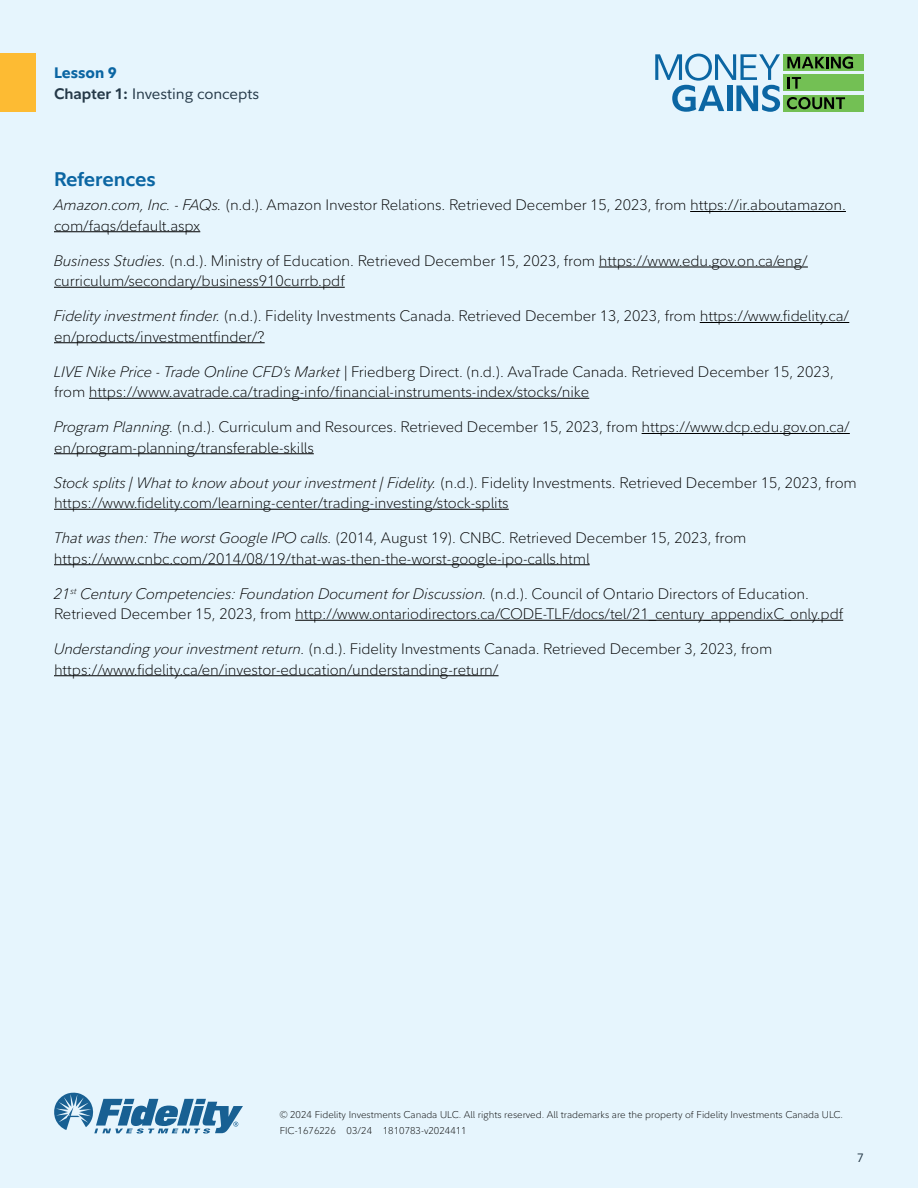
<style>
.page{position:relative;width:918px;height:1188px;background:#e6f5fd}
.page>*{position:absolute;margin:0;border:0;box-sizing:border-box;transform-origin:0 0}
.t1{font:700 19.5px "Fidelity Sans";letter-spacing:-.005em;color:#0b66a3}
.t2{font:300 15px/20.2px "Fidelity Sans";letter-spacing:-.005em;color:#000}
.t3{font:15px/21px "Fidelity Sans";color:#253948}
.t4{font:12px "Fidelity Sans";color:#253948}
.t5{font:300 9.75px/16.5px "Fidelity Sans";color:#000}
.s1{font-weight:800;color:#0b66a3}
.s2{font-weight:700}
.s3{font-style:italic}
</style>
<div class="page">
<div style="left:784px;top:54px;width:80px;height:16px;background:#73c054"></div>
<div style="left:784px;top:75px;width:80px;height:16px;background:#73c054"></div>
<div style="left:784px;top:95px;width:80px;height:16px;background:#73c054"></div>
<svg style="left:787px;top:56px;width:66px;height:13px"></svg>
<svg style="left:787px;top:77px;width:14px;height:12px"></svg>
<svg style="left:787px;top:97px;width:58px;height:12px"></svg>
<svg style="left:655px;top:54px;width:125px;height:58px"></svg>
<div style="left:0;top:54px;width:36px;height:58px;background:#fdbb33"></div>
<svg style="left:54px;top:1093px;width:189px;height:41px"></svg>
<hr style="left:690px;top:211px;width:156px;height:1px;background:#000">
<hr style="left:54px;top:231px;width:146px;height:1px;background:#000">
<hr style="left:599px;top:267px;width:209px;height:1px;background:#000">
<hr style="left:54px;top:287px;width:291px;height:1px;background:#000">
<hr style="left:700px;top:322px;width:149px;height:1px;background:#000">
<hr style="left:54px;top:342px;width:211px;height:1px;background:#000">
<hr style="left:89px;top:398px;width:500px;height:1px;background:#000">
<hr style="left:642px;top:433px;width:208px;height:1px;background:#000">
<hr style="left:54px;top:453px;width:260px;height:1px;background:#000">
<hr style="left:54px;top:509px;width:455px;height:1px;background:#000">
<hr style="left:54px;top:564px;width:536px;height:1px;background:#000">
<hr style="left:295px;top:620px;width:548px;height:1px;background:#000">
<hr style="left:54px;top:675px;width:445px;height:1px;background:#000">
<p class="t3" style="left:54px;top:62px;width:207px"><span class="s1">Lesson 9<br></span><span class="s2">Chapter 1:</span> Investing concepts</p>
<h1 class="t1" style="left:54px;top:166px;width:103px">References</h1>
<p class="t2" style="left:54px;top:195px;width:793px"><span class="s3">Amazon.com, Inc. - FAQs.</span> (n.d.). Amazon Investor Relations. Retrieved December 15, 2023, from https://ir.aboutamazon. com/faqs/default.aspx</p>
<p class="t2" style="left:54px;top:251px;width:755px"><span class="s3">Business Studies.</span> (n.d.). Ministry of Education. Retrieved December 15, 2023, from https://www.edu.gov.on.ca/eng/ curriculum/secondary/business910currb.pdf</p>
<p class="t2" style="left:54px;top:306px;width:797px"><span class="s3">Fidelity investment finder.</span> (n.d.). Fidelity Investments Canada. Retrieved December 13, 2023, from https://www.fidelity.ca/ en/products/investmentfinder/?</p>
<p class="t2" style="left:54px;top:362px;width:782px"><span class="s3">LIVE Nike Price - Trade Online CFD’s Market</span> | Friedberg Direct. (n.d.). AvaTrade Canada. Retrieved December 15, 2023, from https://www.avatrade.ca/trading-info/financial-instruments-index/stocks/nike</p>
<p class="t2" style="left:54px;top:417px;width:797px"><span class="s3">Program Planning.</span> (n.d.). Curriculum and Resources. Retrieved December 15, 2023, from https://www.dcp.edu.gov.on.ca/ en/program-planning/transferable-skills</p>
<p class="t2" style="left:54px;top:473px;width:804px"><span class="s3">Stock splits | What to know about your investment | Fidelity.</span> (n.d.). Fidelity Investments. Retrieved December 15, 2023, from https://www.fidelity.com/learning-center/trading-investing/stock-splits</p>
<p class="t2" style="left:54px;top:528px;width:694px"><span class="s3">That was then: The worst Google IPO calls.</span> (2014, August 19). CNBC. Retrieved December 15, 2023, from https://www.cnbc.com/2014/08/19/that-was-then-the-worst-google-ipo-calls.html</p>
<p class="t2" style="left:54px;top:584px;width:791px"><span class="s3">21</span><sup>st</sup> <span class="s3">Century Competencies: Foundation Document for Discussion.</span> (n.d.). Council of Ontario Directors of Education.<br>Retrieved December 15, 2023, from http://www.ontariodirectors.ca/CODE-TLF/docs/tel/21_century_appendixC_only.pdf</p>
<p class="t2" style="left:54px;top:639px;width:720px"><span class="s3">Understanding your investment return.</span> (n.d.). Fidelity Investments Canada. Retrieved December 3, 2023, from https://www.fidelity.ca/en/investor-education/understanding-return/</p>
<p class="t5" style="left:280px;top:1106px;width:565px">© 2024 Fidelity Investments Canada ULC. All rights reserved. All trademarks are the property of Fidelity Investments Canada ULC.<br>FIC-1676226 03/24 1810783-v2024411</p>
<p class="t4" style="left:857px;top:1150px;width:8px">7</p>
</div>
